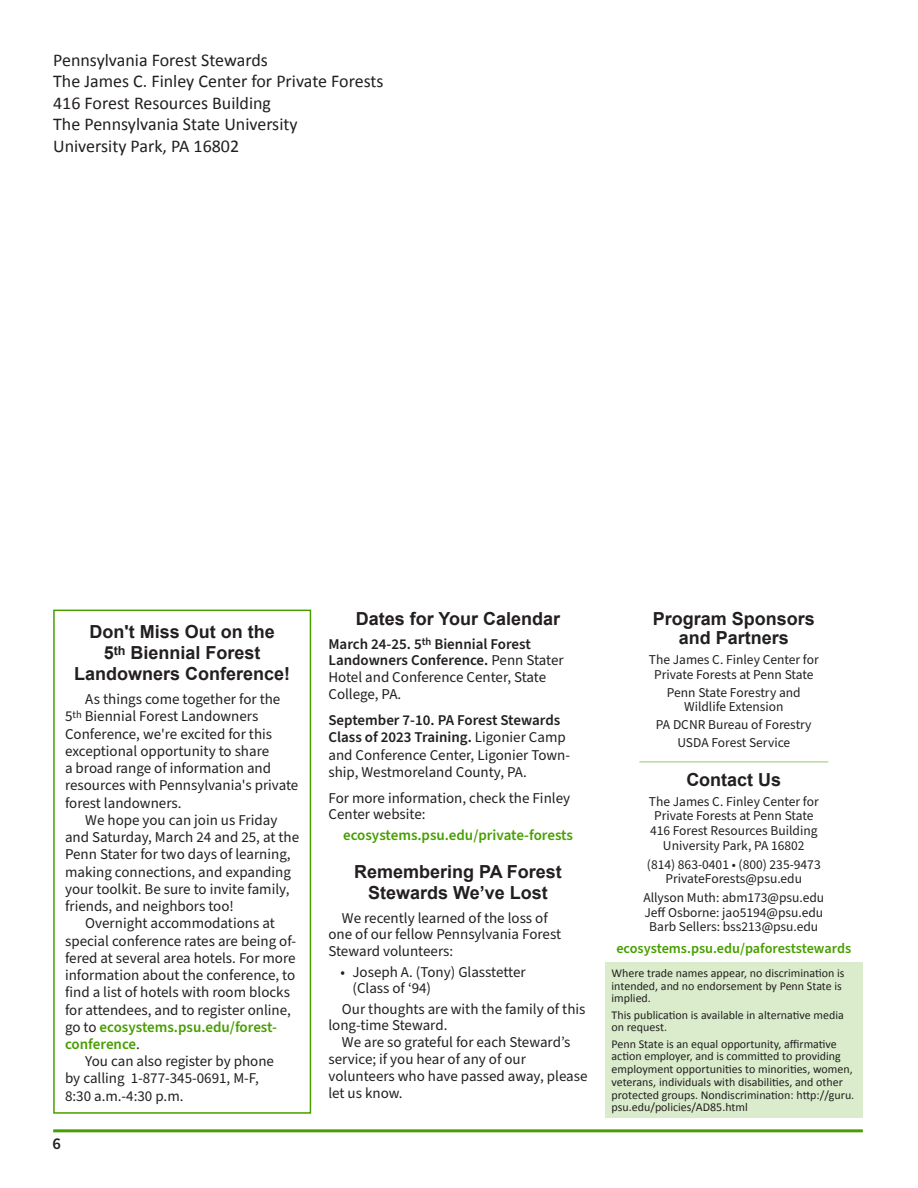
<style>
.page{position:relative;width:918px;height:1188px;background:#fff}
.page>*{position:absolute;margin:0;border:0;box-sizing:border-box;transform-origin:0 0}
.t1{font:700 18px/21px "Arial";color:#231f20;text-align:center}
.t2{font:18px/21.6px "Calibri";color:#231f20}
.t3{font:600 16.5px "Source Sans Pro";color:#231f20}
.t4{font:15px/16.8px "Source Sans Pro";color:#231f20}
.t5{font:600 15px "Source Sans Pro";color:#489f00}
.t6{font:600 14.25px "Source Sans Pro";color:#489f00}
.t7{font:13.5px/14.7px "Source Sans Pro";color:#231f20;text-align:center}
.t8{font:12px/12.8px "Calibri";color:#231f20}
.s1{font-weight:400;color:#231f20}
.s2{font-weight:600}
</style>
<div class="page">
<div style="left:605px;top:963px;width:257px;height:155px;background:#daeccc"></div>
<hr style="left:639px;top:761px;width:189px;height:2px;background:#7fbc4d">
<hr style="left:53px;top:1129px;width:810px;height:3px;background:#489f00">
<div style="left:53px;top:610px;width:258px;height:504px;border:2px solid #489f00"></div>
<p class="t2" style="left:53px;top:48px;width:332px">Pennsylvania Forest Stewards<br>The James C. Finley Center for Private Forests 416 Forest Resources Building<br>The Pennsylvania State University<br>University Park, PA 16802</p>
<p class="t1" style="left:74px;top:622px;width:217px">Don't Miss Out on the<br>5<sup>th</sup> Biennial Forest<br>Landowners Conference!</p>
<p class="t4" style="left:85px;top:691px;width:197px">As things come together for the</p>
<p class="t4" style="left:65px;top:709px;width:195px">5<sup>th</sup> Biennial Forest Landowners</p>
<p class="t4" style="left:65px;top:726px;width:209px">Conference, we're excited for this</p>
<p class="t4" style="left:65px;top:743px;width:206px">exceptional opportunity to share</p>
<p class="t4" style="left:65px;top:760px;width:208px">a broad range of information and</p>
<p class="t4" style="left:65px;top:777px;width:235px">resources with Pennsylvania's private</p>
<p class="t4" style="left:65px;top:795px;width:118px">forest landowners.</p>
<p class="t4" style="left:85px;top:812px;width:194px">We hope you can join us Friday</p>
<p class="t4" style="left:65px;top:829px;width:236px">and Saturday, March 24 and 25, at the</p>
<p class="t4" style="left:65px;top:846px;width:227px">Penn Stater for two days of learning,</p>
<p class="t4" style="left:65px;top:864px;width:227px">making connections, and expanding</p>
<p class="t4" style="left:65px;top:881px;width:226px">your toolkit. Be sure to invite family,</p>
<p class="t4" style="left:65px;top:898px;width:170px">friends, and neighbors too!</p>
<p class="t4" style="left:85px;top:915px;width:191px">Overnight accommodations at</p>
<p class="t4" style="left:65px;top:933px;width:233px">special conference rates are being of-</p>
<p class="t4" style="left:65px;top:950px;width:232px">fered at several area hotels. For more</p>
<p class="t4" style="left:65px;top:967px;width:232px">information about the conference, to</p>
<p class="t4" style="left:65px;top:984px;width:226px">find a list of hotels with room blocks</p>
<p class="t4" style="left:65px;top:1002px;width:227px">for attendees, and to register online,</p>
<p class="t5" style="left:65px;top:1017px;width:213px"><span class="s1">go to</span> ecosystems.psu.edu/forest-</p>
<p class="t5" style="left:65px;top:1034px;width:76px">conference<span class="s1">.</span></p>
<p class="t4" style="left:85px;top:1053px;width:190px">You can also register by phone</p>
<p class="t4" style="left:65px;top:1071px;width:195px">by calling 1-877-345-0691, M-F,</p>
<p class="t4" style="left:65px;top:1088px;width:120px">8:30 a.m.-4:30 p.m.</p>
<p class="t3" style="left:53px;top:1132px;width:10px">6</p>
<p class="t1" style="left:356px;top:609px;width:206px">Dates for Your Calendar</p>
<p class="t4" style="left:328px;top:636px;width:237px"><span class="s2">March 24-25. 5</span><sup>th</sup> <span class="s2">Biennial Forest<br>Landowners Conference.</span> Penn Stater<br>Hotel and Conference Center, State<br>College, PA.</p>
<p class="t4" style="left:328px;top:712px;width:243px;line-height:17.2px"><span class="s2">September 7-10. PA Forest Stewards Class of 2023 Training.</span> Ligonier Camp and Conference Center, Ligonier Town&shy;ship, Westmoreland County, PA.</p>
<p class="t4" style="left:328px;top:790px;width:243px">For more information, check the Finley<br>Center website:</p>
<p class="t5" style="left:343px;top:825px;width:231px">ecosystems.psu.edu/private-forests</p>
<p class="t1" style="left:354px;top:862px;width:209px">Remembering PA Forest<br>Stewards We’ve Lost</p>
<p class="t4" style="left:328px;top:910px;width:234px;text-indent:13px">We recently learned of the loss of one of our fellow Pennsylvania Forest<br>Steward volunteers:</p>
<p class="t4" style="left:352px;top:964px;width:175px;text-indent:-12px">• Joseph A. (Tony) Glasstetter (Class of ‘94)</p>
<p class="t4" style="left:342px;top:1001px;width:245px">Our thoughts are with the family of this</p>
<p class="t4" style="left:328px;top:1018px;width:120px">long-time Steward.</p>
<p class="t4" style="left:342px;top:1034px;width:230px">We are so grateful for each Steward’s</p>
<p class="t4" style="left:328px;top:1051px;width:199px">service; if you hear of any of our</p>
<p class="t4" style="left:328px;top:1068px;width:261px">volunteers who have passed away, please</p>
<p class="t4" style="left:328px;top:1085px;width:76px">let us know.</p>
<p class="t1" style="left:653px;top:609px;width:163px;line-height:19.5px">Program Sponsors and Partners</p>
<p class="t7" style="left:649px;top:653px;width:171px">The James C. Finley Center for<br>Private Forests at Penn State</p>
<p class="t7" style="left:667px;top:685px;width:135px">Penn State Forestry and<br>Wildlife Extension</p>
<p class="t7" style="left:656px;top:716px;width:157px;line-height:17.7px">PA DCNR Bureau of Forestry<br>USDA Forest Service</p>
<p class="t1" style="left:686px;top:769px;width:96px">Contact Us</p>
<p class="t7" style="left:649px;top:794px;width:171px">The James C. Finley Center for<br>Private Forests at Penn State<br>416 Forest Resources Building<br>University Park, PA 16802</p>
<p class="t7" style="left:647px;top:857px;width:175px">(814) 863-0401 • (800) 235-9473<br>PrivateForests@psu.edu</p>
<p class="t7" style="left:643px;top:891px;width:182px">Allyson Muth: abm173@psu.edu<br>Jeff Osborne: jao5194@psu.edu<br>Barb Sellers: bss213@psu.edu</p>
<p class="t6" style="left:616px;top:938px;width:236px">ecosystems.psu.edu/paforeststewards</p>
<p class="t8" style="left:612px;top:966px;width:235px">Where trade names appear, no discrimination is intended, and no endorsement by Penn State is implied.</p>
<p class="t8" style="left:612px;top:1008px;width:234px">This publication is available in alternative media on request.</p>
<p class="t8" style="left:612px;top:1037px;width:244px">Penn State is an equal opportunity, affirmative action employer, and is committed to providing employment opportunities to minorities, women, veterans, individuals with disabilities, and other protected groups. Nondiscrimination: http://guru. psu.edu/policies/AD85.html</p>
</div>
